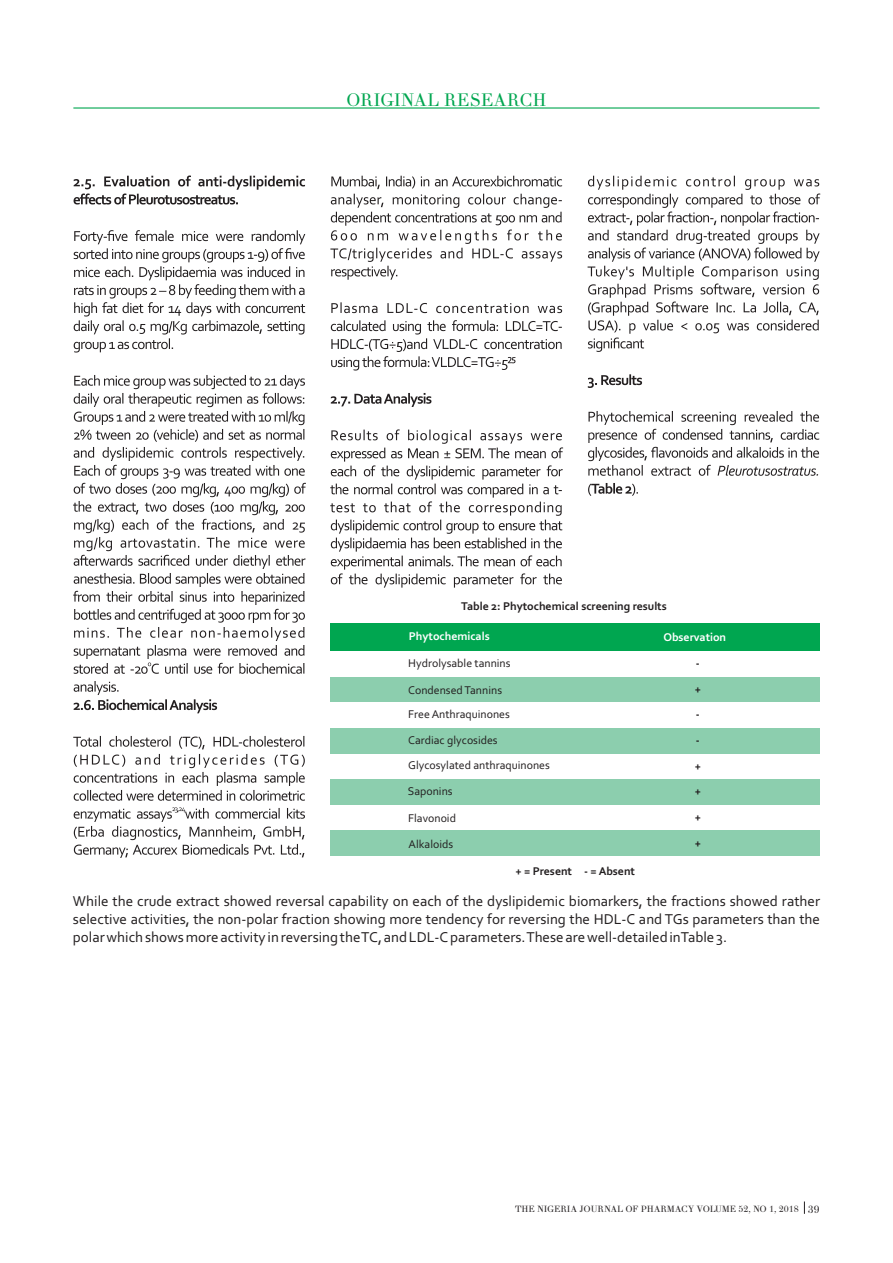
<style>
.page{position:relative;width:893px;height:1263px;background:#fff}
.page>*{position:absolute;margin:0;border:0;box-sizing:border-box;transform-origin:0 0}
.t1{font:18px "Theano Didot";color:#00a650}
.t2{font:15px/18px "Corbel";color:#231f20;text-align:justify}
.t3{font:11.85px/24.5px "Corbel";color:#231f20}
.t4{font:700 11.85px/25.7px "Corbel";color:#231f20;text-align:justify}
.t5{font:700 11.85px "Corbel";color:#fff}
.t6{font:9px "Theano Didot";color:#231f20}
.s1{font-size:10.5px}
</style>
<div class="page">
<svg style="left:73px;top:176px;width:231px;height:682px"></svg>
<svg style="left:267px;top:176px;width:239px;height:681px"></svg>
<svg style="left:330px;top:176px;width:232px;height:412px"></svg>
<svg style="left:556px;top:176px;width:179px;height:408px"></svg>
<svg style="left:588px;top:179px;width:232px;height:317px"></svg>
<div style="left:331px;top:651px;width:489px;height:26px;background:#fff"></div>
<div style="left:575px;top:624px;width:245px;height:27px;background:#00a650"></div>
<div style="left:331px;top:624px;width:244px;height:27px;background:#00a650"></div>
<div style="left:331px;top:677px;width:489px;height:25px;background:#8cceae"></div>
<div style="left:331px;top:702px;width:489px;height:26px;background:#fff"></div>
<div style="left:331px;top:728px;width:489px;height:26px;background:#8cceae"></div>
<div style="left:331px;top:754px;width:489px;height:25px;background:#fff"></div>
<div style="left:331px;top:779px;width:489px;height:26px;background:#8cceae"></div>
<div style="left:331px;top:805px;width:489px;height:26px;background:#fff"></div>
<div style="left:331px;top:831px;width:489px;height:25px;background:#8cceae"></div>
<hr style="left:73px;top:107px;width:746px;height:2px;background:#00a650">
<svg style="left:804px;top:1201px;width:1px;height:13px"></svg>
<p class="t1" style="left:346px;top:92px;width:202px">ORIGINAL RESEARCH</p>
<p class="t4" style="left:461px;top:594px;width:207px">Table 2: Phytochemical screening results</p>
<p class="t5" style="left:409px;top:631px;width:82px">Phytochemicals</p>
<p class="t5" style="left:663px;top:633px;width:64px">Observation</p>
<p class="t3" style="left:408px;top:652px;width:104px">Hydrolysable tannins</p>
<p class="t3" style="left:408px;top:678px;width:103px">Condensed Tannins<br>Free Anthraquinones</p>
<p class="t3" style="left:408px;top:728px;width:91px">Cardiac glycosides</p>
<p class="t3" style="left:408px;top:754px;width:143px">Glycosylated anthraquinones</p>
<p class="t3" style="left:408px;top:780px;width:46px">Saponins</p>
<p class="t3" style="left:408px;top:806px;width:49px;line-height:25.7px">Flavonoid<br>Alkaloids</p>
<p class="t4" style="left:515px;top:859px;width:121px">+ = Present - = Absent</p>
<p class="t4" style="left:695px;top:651px;width:8px">- + - - + + + +</p>
<p class="t2" style="left:73px;top:893px;width:749px">While the crude extract showed reversal capability on each of the dyslipidemic biomarkers, the fractions showed rather selective activities, the non-polar fraction showing more tendency for reversing the HDL-C and TGs parameters than the polar which shows more activity in reversing the TC, and LDL-C parameters. These are well-detailed inTable 3.</p>
<p class="t6" style="left:515px;top:1205px;width:307px">THE NIGERIA JOURNAL OF PHARMACY VOLUME 52, NO 1, 2018 <span class="s1">39</span></p>
</div>
